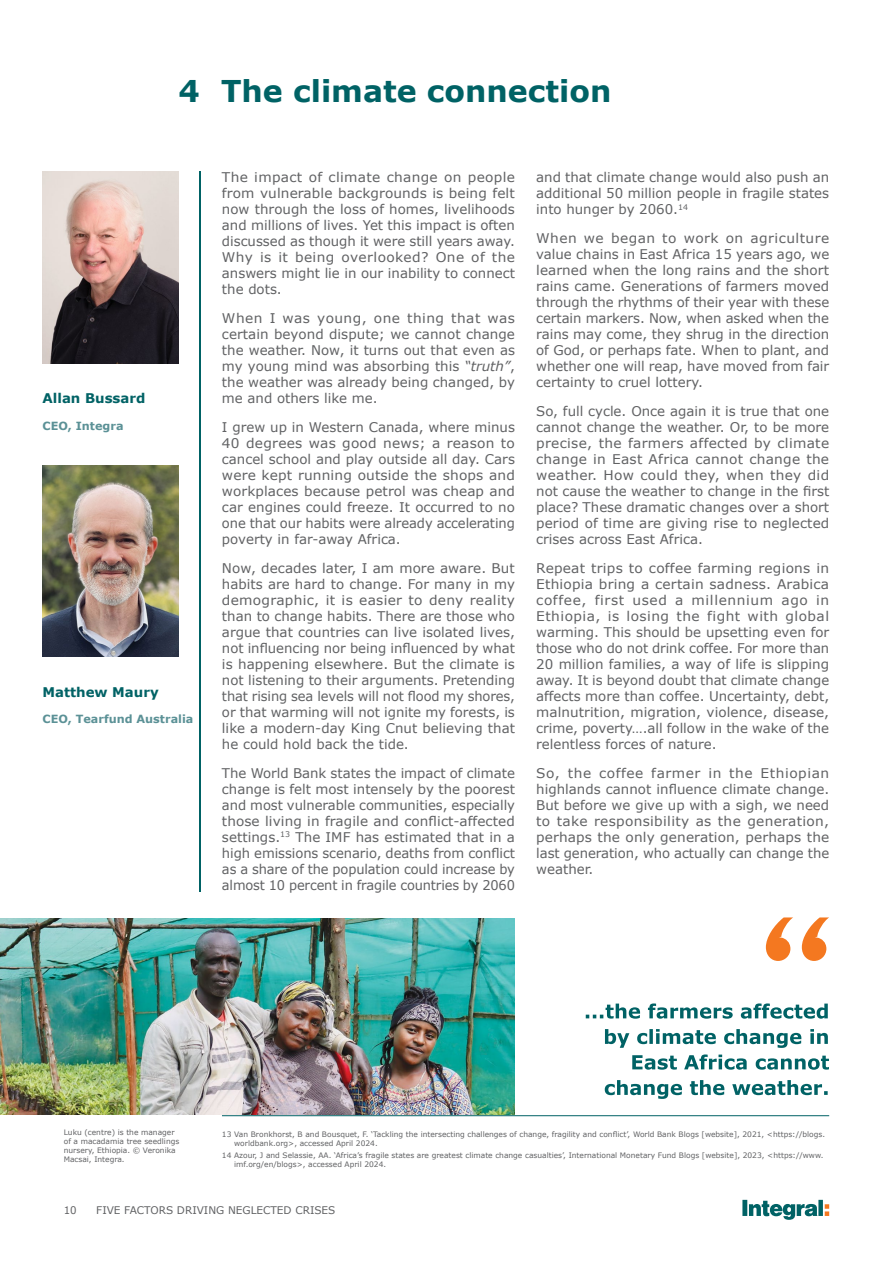
<style>
.page{position:relative;width:893px;height:1263px;background:#fff}
.page>*{position:absolute;margin:0;border:0;box-sizing:border-box;transform-origin:0 0}
.t1{font:700 30px "Verdana";color:#006265}
.t2{font:13.35px/16px "Verdana";color:#616264;text-align:justify}
.t3{font:700 13.35px "Verdana";color:#006265}
.t4{font:700 11.25px "Verdana";color:#5b9196}
.t5{font:10.5px "Verdana";color:#616264}
.t6{font:7.5px/9px "Verdana";color:#616264}
.s1{font-style:italic}
</style>
<div class="page">
<svg style="left:742px;top:1200px;width:87px;height:20px"></svg>
<hr style="left:222px;top:1115px;width:607px;height:1px;background:#006265">
<hr style="left:200px;top:172px;width:1px;height:720px;background:#006265">
<svg style="left:766px;top:917px;width:63px;height:44px"></svg>
<img style="left:43px;top:172px;width:136px;height:191px">
<img style="left:43px;top:465px;width:136px;height:192px">
<img style="left:0;top:918px;width:515px;height:196px">
<svg style="left:605px;top:1080px;width:223px;height:19px"></svg>
<svg style="left:632px;top:1054px;width:197px;height:16px"></svg>
<svg style="left:605px;top:1029px;width:223px;height:19px"></svg>
<svg style="left:586px;top:1003px;width:242px;height:16px"></svg>
<h1 class="t1" style="left:179px;top:71px;width:434px">4 The climate connection</h1>
<p class="t3" style="left:43px;top:390px;width:104px">Allan Bussard</p>
<p class="t4" style="left:43px;top:418px;width:83px">CEO, Integra</p>
<p class="t3" style="left:43px;top:683px;width:118px">Matthew Maury</p>
<p class="t4" style="left:43px;top:712px;width:152px">CEO, Tearfund Australia</p>
<p class="t2" style="left:222px;top:169px;width:294px">The impact of climate change on people from vulnerable backgrounds is being felt now through the loss of homes, livelihoods and millions of lives. Yet this impact is often discussed as though it were still years away.<br>Why is it being overlooked? One of the answers might lie in our inability to connect the dots.</p>
<p class="t2" style="left:222px;top:310px;width:295px">When I was young, one thing that was certain beyond dispute; we cannot change the weather. Now, it turns out that even as my young mind was absorbing this <span class="s1">“truth”</span>, the weather was already being changed, by me and others like me.</p>
<p class="t2" style="left:222px;top:419px;width:295px">I grew up in Western Canada, where minus 40 degrees was good news; a reason to cancel school and play outside all day. Cars were kept running outside the shops and workplaces because petrol was cheap and car engines could freeze. It occurred to no one that our habits were already accelerating poverty in far-away Africa.</p>
<p class="t2" style="left:222px;top:560px;width:295px">Now, decades later, I am more aware. But habits are hard to change. For many in my demographic, it is easier to deny reality than to change habits. There are those who argue that countries can live isolated lives, not influencing nor being influenced by what is happening elsewhere. But the climate is not listening to their arguments. Pretending that rising sea levels will not flood my shores, or that warming will not ignite my forests, is like a modern-day King Cnut believing that he could hold back the tide.</p>
<p class="t2" style="left:222px;top:765px;width:295px">The World Bank states the impact of climate change is felt most intensely by the poorest and most vulnerable communities, especially those living in fragile and conflict-affected settings.<sup>13</sup> The IMF has estimated that in a high emissions scenario, deaths from conflict as a share of the population could increase by almost 10 percent in fragile countries by 2060</p>
<p class="t2" style="left:536px;top:169px;width:294px">and that climate change would also push an additional 50 million people in fragile states into hunger by 2060.<sup>14</sup></p>
<p class="t2" style="left:536px;top:230px;width:295px">When we began to work on agriculture value chains in East Africa 15 years ago, we learned when the long rains and the short rains came. Generations of farmers moved through the rhythms of their year with these certain markers. Now, when asked when the rains may come, they shrug in the direction of God, or perhaps fate. When to plant, and whether one will reap, have moved from fair certainty to cruel lottery.</p>
<p class="t2" style="left:536px;top:403px;width:295px">So, full cycle. Once again it is true that one cannot change the weather. Or, to be more precise, the farmers affected by climate change in East Africa cannot change the weather. How could they, when they did not cause the weather to change in the first place? These dramatic changes over a short period of time are giving rise to neglected crises across East Africa.</p>
<p class="t2" style="left:536px;top:560px;width:295px">Repeat trips to coffee farming regions in Ethiopia bring a certain sadness. Arabica coffee, first used a millennium ago in Ethiopia, is losing the fight with global warming. This should be upsetting even for those who do not drink coffee. For more than 20 million families, a way of life is slipping away. It is beyond doubt that climate change affects more than coffee. Uncertainty, debt, malnutrition, migration, violence, disease, crime, poverty….all follow in the wake of the relentless forces of nature.</p>
<p class="t2" style="left:536px;top:765px;width:295px">So, the coffee farmer in the Ethiopian highlands cannot influence climate change.<br>But before we give up with a sigh, we need to take responsibility as the generation, perhaps the only generation, perhaps the last generation, who actually can change the weather.</p>
<p class="t6" style="left:64px;top:1128px;width:117px">Luku (centre) is the manager of a macadamia tree seedlings nursery, Ethiopia. © Veronika<br>Macsai, Integra.</p>
<p class="t6" style="left:234px;top:1130px;width:592px;text-indent:-12px">13 Van Bronkhorst, B and Bousquet, F. ‘Tackling the intersecting challenges of change, fragility and conflict’, World Bank Blogs [website], 2021, &lt;https://blogs. worldbank.org&gt;, accessed April 2024.</p>
<p class="t6" style="left:234px;top:1150px;width:591px;text-indent:-12px">14 Azour, J and Selassie, AA. ‘Africa’s fragile states are greatest climate change casualties’, International Monetary Fund Blogs [website], 2023, &lt;https://www. imf.org/en/blogs&gt;, accessed April 2024.</p>
<p class="t5" style="left:64px;top:1203px;width:14px">10</p>
<p class="t5" style="left:96px;top:1203px;width:241px">FIVE FACTORS DRIVING NEGLECTED CRISES</p>
</div>
